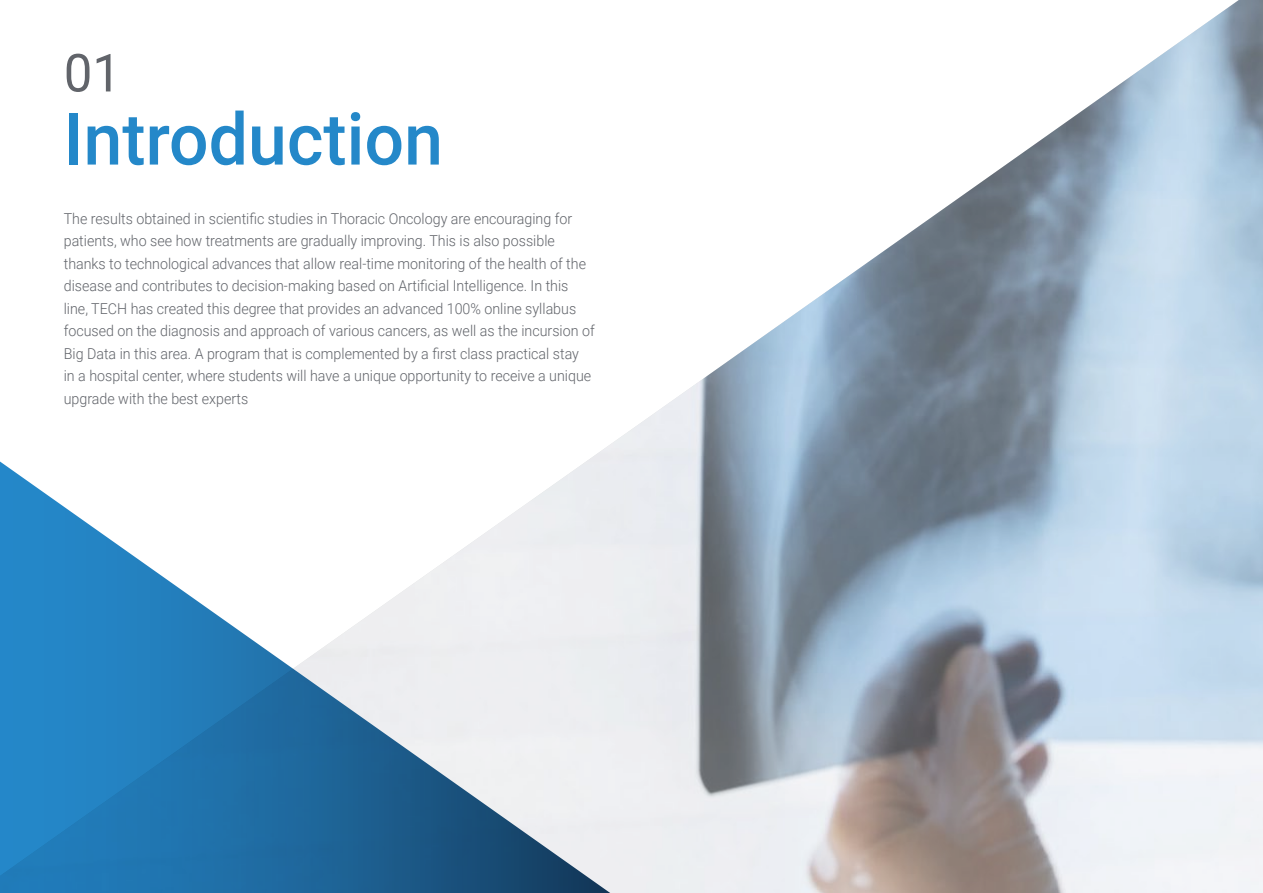
<style>
.page{position:relative;width:1263px;height:893px;background:#fff}
.page>*{position:absolute;margin:0;border:0;box-sizing:border-box;transform-origin:0 0}
.t1{font:500 72px "Roboto";color:#2488c9}
.t2{font:52.5px "Roboto";color:#61646a}
.t3{font:300 15px/22.5px "Roboto";color:#61646a;scale:.95 1}
</style>
<div class="page">
<img style="left:608px;top:0;width:655px;height:893px">
<svg style="left:0;top:446px;width:640px;height:447px"></svg>
<h2 class="t2" style="left:64px;top:36px;width:59px">01</h2>
<h1 class="t1" style="left:64px;top:89px;width:381px">Introduction</h1>
<p class="t3" style="left:64px;top:207px;width:560px">The results obtained in scientific studies in Thoracic Oncology are encouraging for patients, who see how treatments are gradually improving. This is also possible thanks to technological advances that allow real-time monitoring of the health of the disease and contributes to decision-making based on Artificial Intelligence. In this line, TECH has created this degree that provides an advanced 100% online syllabus focused on the diagnosis and approach of various cancers, as well as the incursion of Big Data in this area. A program that is complemented by a first class practical stay<br>in a hospital center, where students will have a unique opportunity to receive a unique upgrade with the best experts</p>
</div>
